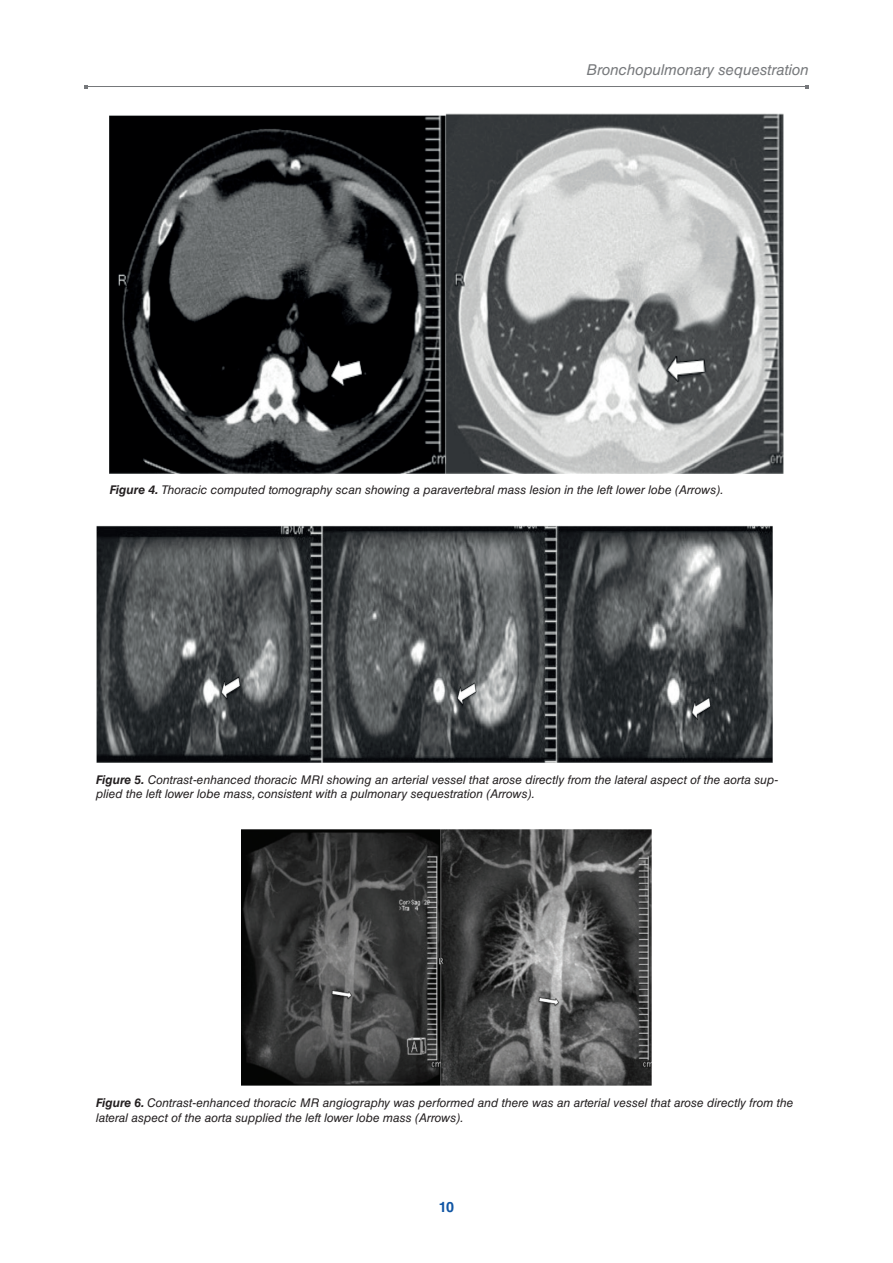
<style>
.page{position:relative;width:893px;height:1263px;background:#fff}
.page>*{position:absolute;margin:0;border:0;box-sizing:border-box;transform-origin:0 0}
.t1{font:italic 15px "Helvetica LT Std";color:#76787b}
.t2{font:700 14.25px "Helvetica LT Std";color:#1055a4}
.t3{font:italic 12px/14.4px "Helvetica LT Std";color:#231f20}
.s1{font-weight:700}
</style>
<div class="page">
<hr style="left:86px;top:86px;width:721px;height:1px;background:#76787b">
<img style="left:110px;top:114px;width:673px;height:359px">
<img style="left:96px;top:526px;width:677px;height:237px">
<img style="left:241px;top:830px;width:411px;height:256px">
<p class="t1" style="left:587px;top:61px;width:224px">Bronchopulmonary sequestration</p>
<p class="t3" style="left:110px;top:483px;width:615px"><span class="s1">Figure 4.</span> Thoracic computed tomography scan showing a paravertebral mass lesion in the left lower lobe (Arrows).</p>
<p class="t3" style="left:96px;top:772px;width:684px"><span class="s1">Figure 5.</span> Contrast-enhanced thoracic MRI showing an arterial vessel that arose directly from the lateral aspect of the aorta sup&shy;plied the left lower lobe mass, consistent with a pulmonary sequestration (Arrows).</p>
<p class="t3" style="left:96px;top:1096px;width:699px"><span class="s1">Figure 6.</span> Contrast-enhanced thoracic MR angiography was performed and there was an arterial vessel that arose directly from the lateral aspect of the aorta supplied the left lower lobe mass (Arrows).</p>
<p class="t2" style="left:439px;top:1198px;width:17px">10</p>
</div>
